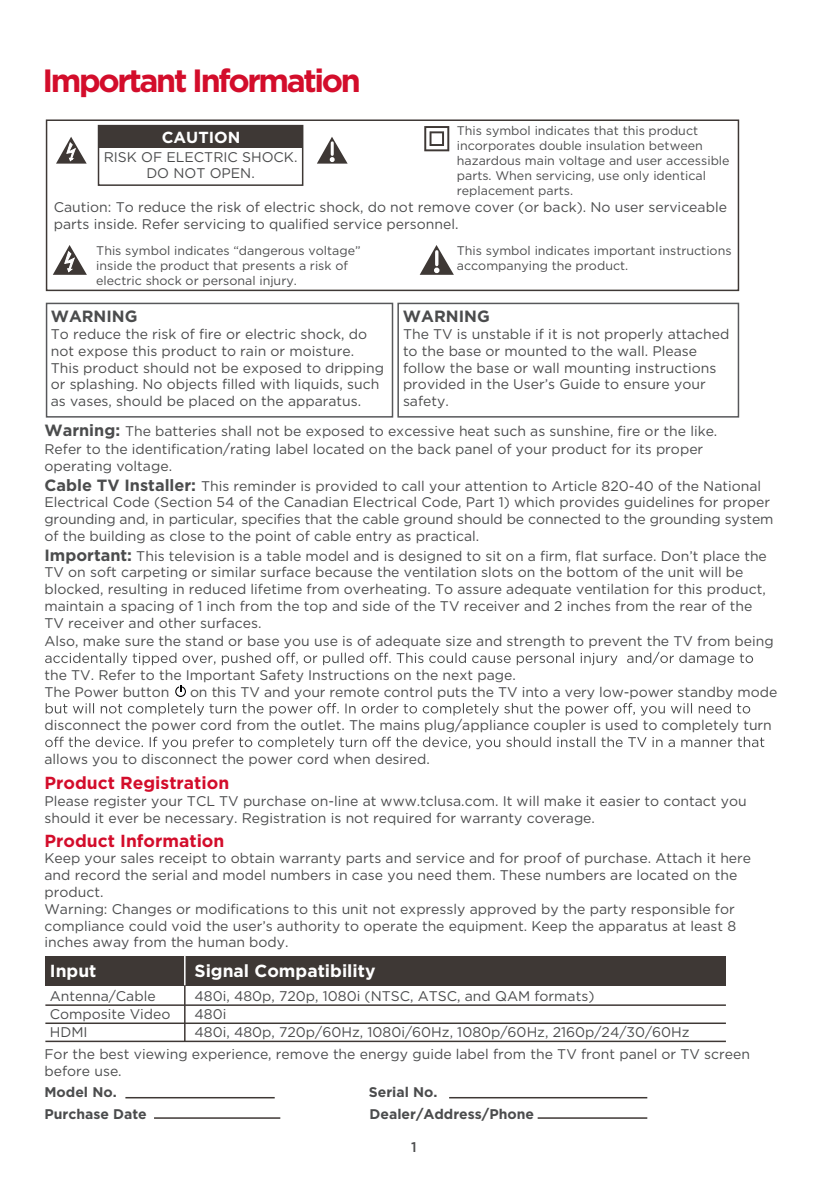
<style>
.page{position:relative;width:828px;height:1191px;background:#fff}
.page>*{position:absolute;margin:0;border:0;box-sizing:border-box;transform-origin:0 0}
.t1{font:700 32.2px "Gotham";letter-spacing:-.075em;color:#d30d2b}
.t2{font:700 17.4px "Gotham";color:#d30d2b}
.t3{font:700 17.4px "Gotham";color:#fff}
.t4{font:700 16.2px "Gotham";color:#4b4c4d}
.t5{font:700 16px "Gotham";color:#fff}
.t6{font:14px/16.8px "Gotham";color:#4b4c4d}
.t7{font:700 14px "Gotham";color:#4b4c4d}
.t8{font:500 14px "Gotham";color:#4b4c4d}
.t9{font:12.4px/15px "Gotham";color:#4b4c4d}
.s1{font-weight:700;font-size:16.2px}
</style>
<div class="page">
<div style="left:46px;top:119px;width:693px;height:172px;border:2px solid #3e3835"></div>
<svg style="left:420px;top:245px;width:34px;height:30px"></svg>
<svg style="left:53px;top:245px;width:34px;height:30px"></svg>
<div style="left:98px;top:125px;width:205px;height:61px;border:2px solid #3e3835"></div>
<div style="left:98px;top:126px;width:205px;height:21px;background:#3e3835"></div>
<svg style="left:317px;top:137px;width:31px;height:27px"></svg>
<svg style="left:56px;top:137px;width:31px;height:27px"></svg>
<svg style="left:424px;top:126px;width:25px;height:25px"></svg>
<div style="left:46px;top:303px;width:347px;height:114px;border:2px solid #57585a"></div>
<div style="left:397px;top:303px;width:342px;height:114px;border:2px solid #57585a"></div>
<hr style="left:125px;top:1097px;width:150px;height:1px;background:#3e3835">
<hr style="left:449px;top:1097px;width:198px;height:1px;background:#3e3835">
<hr style="left:154px;top:1117px;width:126px;height:1px;background:#3e3835">
<hr style="left:537px;top:1117px;width:110px;height:1px;background:#3e3835">
<svg style="left:45px;top:652px;width:708px;height:13px"></svg>
<svg style="left:46px;top:703px;width:704px;height:12px"></svg>
<svg style="left:45px;top:736px;width:719px;height:13px"></svg>
<svg style="left:175px;top:685px;width:11px;height:12px"></svg>
<hr style="left:45px;top:1004px;width:681px;height:2px;background:#3e3835">
<hr style="left:45px;top:1022px;width:681px;height:2px;background:#3e3835">
<hr style="left:45px;top:1040px;width:681px;height:2px;background:#3e3835">
<div style="left:45px;top:956px;width:681px;height:29px;background:#3e3835"></div>
<hr style="left:184px;top:956px;width:2px;height:85px;background:#3e3835">
<hr style="left:184px;top:956px;width:2px;height:29px;background:#fff">
<h1 class="t1" style="left:42px;top:62px;width:320px">Important Information</h1>
<p class="t5" style="left:162px;top:128px;width:80px">CAUTION</p>
<p class="t6" style="left:104px;top:148px;width:195px;text-align:center">RISK OF ELECTRIC SHOCK.<br>DO NOT OPEN.</p>
<p class="t9" style="left:457px;top:123px;width:274px">This symbol indicates that this product incorporates double insulation between hazardous main voltage and user accessible parts. When servicing, use only identical replacement parts.</p>
<p class="t6" style="left:54px;top:199px;width:674px">Caution: To reduce the risk of electric shock, do not remove cover (or back). No user serviceable parts inside. Refer servicing to qualified service personnel.</p>
<p class="t9" style="left:96px;top:242px;width:266px">This symbol indicates “dangerous voltage” inside the product that presents a risk of electric shock or personal injury.</p>
<p class="t9" style="left:457px;top:242px;width:276px">This symbol indicates important instructions accompanying the product.</p>
<p class="t4" style="left:51px;top:307px;width:88px">WARNING</p>
<p class="t6" style="left:51px;top:325px;width:335px">To reduce the risk of fire or electric shock, do not expose this product to rain or moisture.<br>This product should not be exposed to dripping or splashing. No objects filled with liquids, such as vases, should be placed on the apparatus.</p>
<p class="t4" style="left:403px;top:307px;width:88px">WARNING</p>
<p class="t6" style="left:403px;top:325px;width:328px">The TV is unstable if it is not properly attached to the base or mounted to the wall. Please follow the base or wall mounting instructions provided in the User’s Guide to ensure your safety.</p>
<p class="t6" style="left:44px;top:422px;width:674px"><span class="s1">Warning:</span> The batteries shall not be exposed to excessive heat such as sunshine, fire or the like.</p>
<p class="t6" style="left:44px;top:440px;width:660px">Refer to the identification/rating label located on the back panel of your product for its proper operating voltage.</p>
<p class="t6" style="left:44px;top:477px;width:730px"><span class="s1">Cable TV Installer:</span> This reminder is provided to call your attention to Article 820-40 of the National Electrical Code (Section 54 of the Canadian Electrical Code, Part 1) which provides guidelines for proper grounding and, in particular, specifies that the cable ground should be connected to the grounding system of the building as close to the point of cable entry as practical.</p>
<p class="t6" style="left:44px;top:547px;width:724px"><span class="s1">Important:</span> This television is a table model and is designed to sit on a firm, flat surface. Don’t place the TV on soft carpeting or similar surface because the ventilation slots on the bottom of the unit will be blocked, resulting in reduced lifetime from overheating. To assure adequate ventilation for this product, maintain a spacing of 1 inch from the top and side of the TV receiver and 2 inches from the rear of the TV receiver and other surfaces.</p>
<p class="t6" style="left:44px;top:632px;width:731px">Also, make sure the stand or base you use is of adequate size and strength to prevent the TV from being</p>
<p class="t6" style="left:44px;top:666px;width:473px">the TV. Refer to the Important Safety Instructions on the next page.<br>The Power button</p>
<p class="t6" style="left:190px;top:683px;width:589px">on this TV and your remote control puts the TV into a very low-power standby mode</p>
<p class="t6" style="left:44px;top:716px;width:729px">disconnect the power cord from the outlet. The mains plug/appliance coupler is used to completely turn</p>
<p class="t6" style="left:44px;top:750px;width:387px">allows you to disconnect the power cord when desired.</p>
<p class="t2" style="left:44px;top:773px;width:186px">Product Registration</p>
<p class="t6" style="left:44px;top:792px;width:704px">Please register your TCL TV purchase on-line at www.tclusa.com. It will make it easier to contact you should it ever be necessary. Registration is not required for warranty coverage.</p>
<p class="t2" style="left:44px;top:830px;width:181px">Product Information</p>
<p class="t6" style="left:44px;top:849px;width:708px">Keep your sales receipt to obtain warranty parts and service and for proof of purchase. Attach it here and record the serial and model numbers in case you need them. These numbers are located on the product.<br>Warning: Changes or modifications to this unit not expressly approved by the party responsible for compliance could void the user’s authority to operate the equipment. Keep the apparatus at least 8 inches away from the human body.</p>
<p class="t3" style="left:50px;top:960px;width:48px">Input</p>
<p class="t3" style="left:194px;top:960px;width:183px">Signal Compatibility</p>
<p class="t6" style="left:50px;top:987px;width:107px">Antenna/Cable</p>
<p class="t6" style="left:194px;top:987px;width:401px">480i, 480p, 720p, 1080i (NTSC, ATSC, and QAM formats)</p>
<p class="t6" style="left:50px;top:1005px;width:122px">Composite Video</p>
<p class="t6" style="left:194px;top:1005px;width:33px">480i</p>
<p class="t6" style="left:50px;top:1023px;width:39px">HDMI</p>
<p class="t6" style="left:194px;top:1023px;width:497px">480i, 480p, 720p/60Hz, 1080i/60Hz, 1080p/60Hz, 2160p/24/30/60Hz</p>
<p class="t6" style="left:44px;top:1045px;width:707px">For the best viewing experience, remove the energy guide label from the TV front panel or TV screen before use.</p>
<p class="t7" style="left:44px;top:1083px;width:74px">Model No.</p>
<p class="t7" style="left:369px;top:1083px;width:70px">Serial No.</p>
<p class="t7" style="left:44px;top:1106px;width:104px">Purchase Date</p>
<p class="t7" style="left:369px;top:1106px;width:166px">Dealer/Address/Phone</p>
<p class="t8" style="left:411px;top:1139px;width:7px">1</p>
</div>
